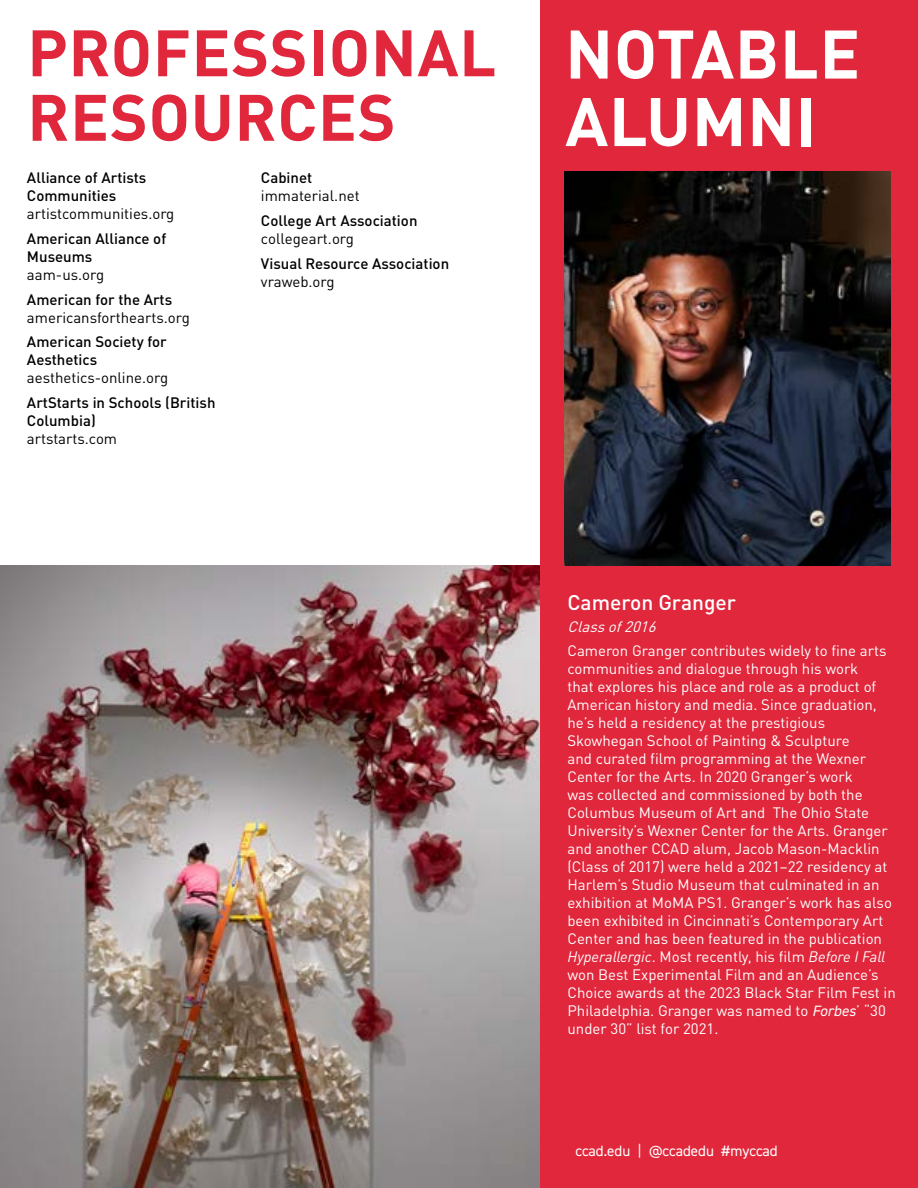
<style>
.page{position:relative;width:918px;height:1188px;background:#fff}
.page>*{position:absolute;margin:0;border:0;box-sizing:border-box;transform-origin:0 0}
.t1{font:700 67.5px/67.5px "DINOT";letter-spacing:.01em;color:#fff}
.t2{font:700 64.5px/64.5px "DINOT";letter-spacing:.01em;color:#e0273c}
.t3{font:500 21px "DINOT";color:#fff}
.t4{font:15px/18px "DINOT";color:#fff}
.t5{font:500 15px/18px "DINOT";color:#000}
.t6{font:15px "DINOT";color:#000}
.t7{font:15px "DIN2014";color:#fff}
.t8{font:italic 15px "DINOT";color:#fff}
.s1{font-style:italic}
.s2{font-family:"DIN2014";font-style:italic}
</style>
<div class="page">
<div style="left:540px;top:0;width:378px;height:1188px;background:#e0273c"></div>
<img style="left:0;top:566px;width:540px;height:622px">
<img style="left:565px;top:172px;width:326px;height:394px">
<h2 class="t2" style="left:27px;top:19px;width:470px">PROFESSIONAL<br>RESOURCES</h2>
<h1 class="t1" style="left:565px;top:18px;width:297px">NOTABLE<br>ALUMNI</h1>
<p class="t5" style="left:27px;top:168px;width:121px">Alliance of Artists<br>Communities</p>
<p class="t6" style="left:27px;top:204px;width:149px">artistcommunities.org</p>
<p class="t5" style="left:27px;top:229px;width:141px">American Alliance of<br>Museums</p>
<p class="t6" style="left:27px;top:265px;width:79px">aam-us.org</p>
<p class="t5" style="left:27px;top:290px;width:147px">American for the Arts</p>
<p class="t6" style="left:27px;top:308px;width:164px">americansforthearts.org</p>
<p class="t5" style="left:27px;top:333px;width:141px">American Society for<br>Aesthetics</p>
<p class="t6" style="left:27px;top:369px;width:143px">aesthetics-online.org</p>
<p class="t5" style="left:27px;top:393px;width:190px">ArtStarts in Schools (British<br>Columbia)</p>
<p class="t6" style="left:27px;top:429px;width:92px">artstarts.com</p>
<p class="t5" style="left:261px;top:168px;width:53px">Cabinet</p>
<p class="t6" style="left:261px;top:186px;width:100px">immaterial.net</p>
<p class="t5" style="left:261px;top:211px;width:158px">College Art Association</p>
<p class="t6" style="left:261px;top:229px;width:94px">collegeart.org</p>
<p class="t5" style="left:261px;top:254px;width:190px">Visual Resource Association</p>
<p class="t6" style="left:261px;top:272px;width:75px">vraweb.org</p>
<h3 class="t3" style="left:567px;top:589px;width:170px">Cameron Granger</h3>
<p class="t8" style="left:567px;top:617px;width:94px">Classof2016</p>
<p class="t4" style="left:567px;top:642px;width:330px">Cameron Granger contributes widely to fine arts communities and dialogue through his work<br>that explores his place and role as a product of American history and media. Since graduation, he’s held a residency at the prestigious Skowhegan School of Painting &amp; Sculpture<br>and curated film programming at the Wexner Center for the Arts. In 2020 Granger’s work<br>was collected and commissioned by both the Columbus Museum of Art and The Ohio State University’s Wexner Center for the Arts. Granger and another CCAD alum, Jacob Mason-Macklin (Class of 2017) were held a 2021–22 residency at Harlem’s Studio Museum that culminated in an exhibition at MoMA PS1. Granger’s work has also been exhibited in Cincinnati’s Contemporary Art Center and has been featured in the publication <span class="s1">Hyperallergic</span>. Most recently, his film <span class="s1">Before I Fall </span>won Best Experimental Film and an Audience’s Choice awards at the 2023 Black Star Film Fest in Philadelphia. Granger was named to <span class="s2">Forbes</span>’ “30 under 30” list for 2021.</p>
<p class="t7" style="left:575px;top:1142px;width:204px">ccad.edu | @ccadedu #myccad</p>
</div>
